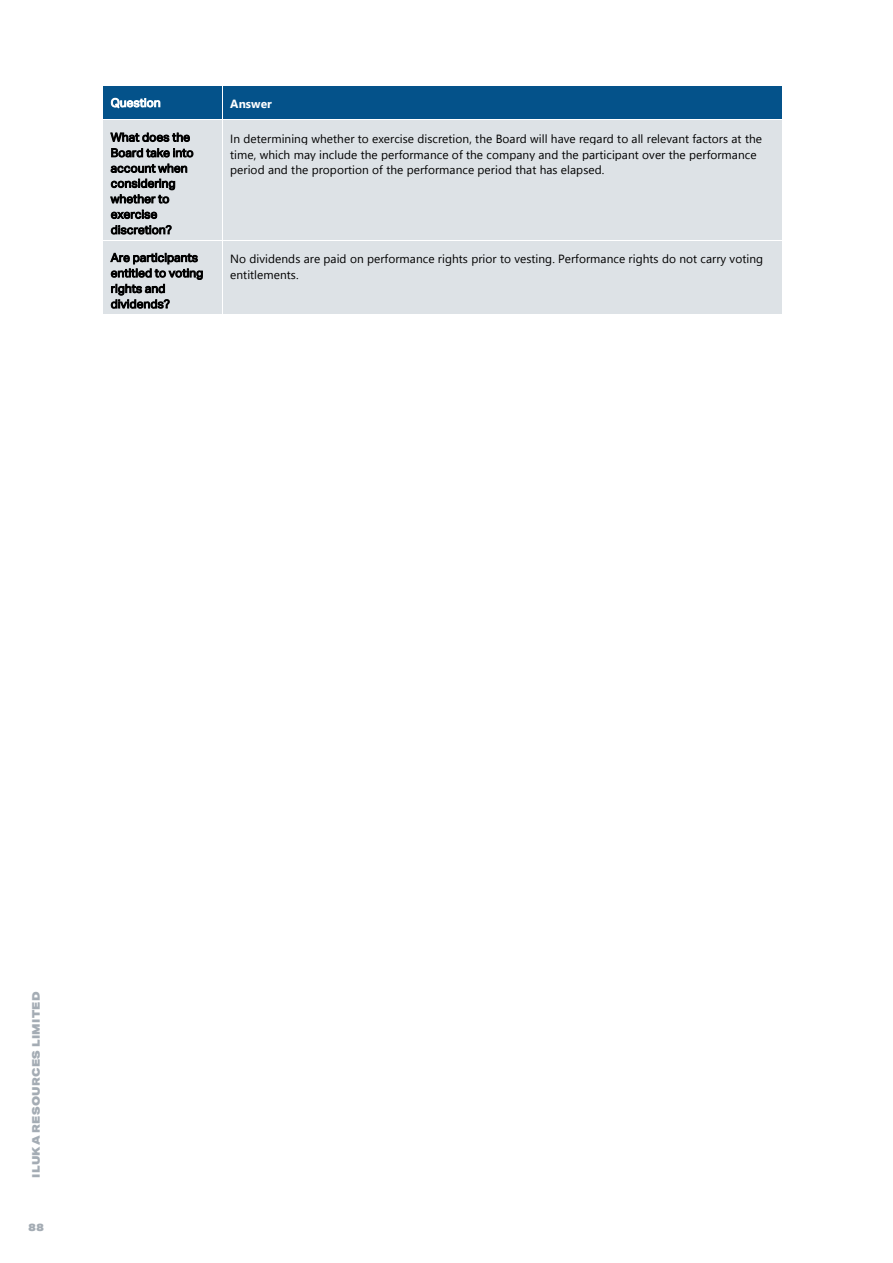
<style>
.page{position:relative;width:893px;height:1263px;background:#fff}
.page>*{position:absolute;margin:0;border:0;box-sizing:border-box;transform-origin:0 0}
.t1{font:11.85px/15.9px "Nirmala UI";letter-spacing:.005em;color:#000}
.t2{font:700 11.85px "Nirmala UI";letter-spacing:.005em;color:#fff}
.t3{font:11.7px/15.5px "Aktiv Grotesk";letter-spacing:.005em;color:#000}
.t4{font:11.7px "Aktiv Grotesk";letter-spacing:.005em;color:#fff}
.t5{font:900 10.5px "Aktiv Grotesk Ex";letter-spacing:.03em;color:#a4acb4}
</style>
<div class="page">
<div style="left:103px;top:86px;width:119px;height:34px;background:#04528a"></div>
<div style="left:223px;top:86px;width:559px;height:34px;background:#04528a"></div>
<div style="left:103px;top:121px;width:119px;height:119px;background:#dde2e6"></div>
<div style="left:223px;top:121px;width:559px;height:119px;background:#dde2e6"></div>
<div style="left:103px;top:241px;width:119px;height:73px;background:#dde2e6"></div>
<div style="left:223px;top:241px;width:559px;height:73px;background:#dde2e6"></div>
<p class="t4" style="left:111px;top:96px;width:51px">Question</p>
<p class="t2" style="left:230px;top:94px;width:43px">Answer</p>
<p class="t3" style="left:111px;top:130px;width:84px">What does the<br>Board take into account when considering whether to exercise discretion?</p>
<p class="t1" style="left:230px;top:130px;width:533px">In determining whether to exercise discretion, the Board will have regard to all relevant factors at the time, which may include the performance of the company and the participant over the performance period and the proportion of the performance period that has elapsed.</p>
<p class="t3" style="left:111px;top:250px;width:94px">Are participants entitled to voting rights and dividends?</p>
<p class="t1" style="left:230px;top:250px;width:534px">No dividends are paid on performance rights prior to vesting. Performance rights do not carry voting entitlements.</p>
<p class="t5" style="left:30px;top:1178px;width:188px;rotate:-90deg">ILUKA RESOURCES LIMITED</p>
<p class="t5" style="left:29px;top:1221px;width:17px">88</p>
</div>
